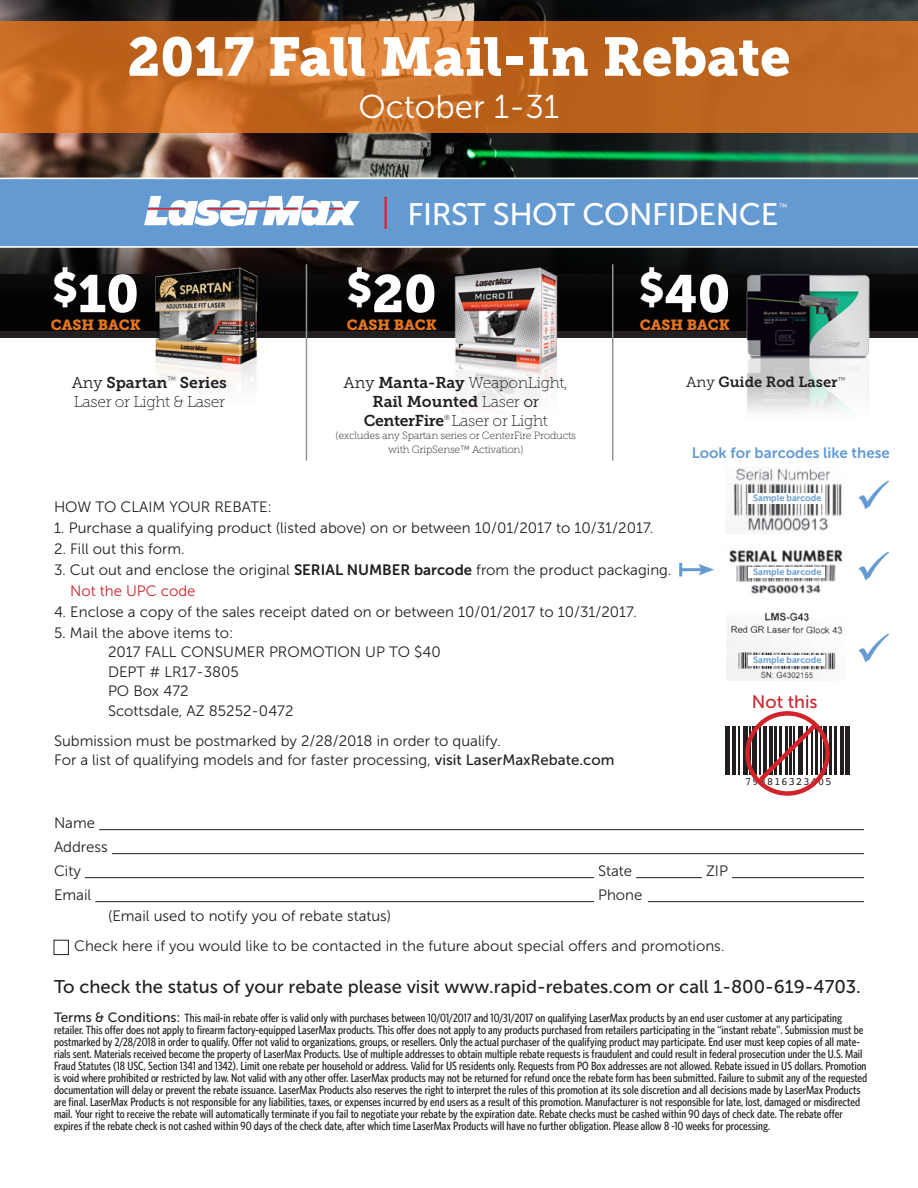
<style>
.page{position:relative;width:918px;height:1188px;background:#fff}
.page>*{position:absolute;margin:0;border:0;box-sizing:border-box;transform-origin:0 0}
.t1{font:54px "Museo Slab 900";color:#fff}
.t2{font:52.2px "Museo Slab 900";color:#fff}
.t3{font:33px "Museo Sans 300";color:#fff}
.t4{font:30.9px "Museo Sans 500";letter-spacing:-.015em;color:#fff}
.t5{font:18.3px "Museo Sans 500";color:#231f20}
.t6{font:18px "Museo Sans 500";color:#d1232a}
.t7{font:15.75px "Museo Slab 100";letter-spacing:-.02em;color:#231f20}
.t8{font:15.75px "Museo Slab 700";color:#231f20}
.t9{font:15px/19.5px "Museo Sans 300";color:#231f20}
.t10{font:15px "Museo Sans 700";color:#649bd2}
.t11{font:14.7px "Museo Slab 900";color:#e5751d}
.t12{font:14.7px "Museo Slab 700";color:#231f20}
.t13{font:500 12px/12px "Whitney Condensed";color:#231f20}
.t14{font:11.1px "Helvetica";letter-spacing:.055em;color:#231f20}
.t15{font:10.5px/13.6px "Museo Slab 100";letter-spacing:-.02em;color:#231f20;text-align:center}
.t16{font:9.15px "Museo Sans 700";color:#649bd2}
.t17{font:9.15px "Museo Sans 300";color:#fff}
.s1{font-family:"Museo Slab 300"}
.s2{font-family:"Museo Slab 700"}
.s3{font-family:"Museo Slab 100"}
.s4{font-family:"Museo Sans 700"}
.s5{color:#d1232a}
.s6{font-family:"Museo Sans 500"}
.s7{font-family:"Museo Sans 500";font-weight:400;font-size:13.5px}
</style>
<div class="page">
<div style="left:0;top:245px;width:918px;height:93px;background:#231f20"></div>
<hr style="left:725px;top:727px;width:2px;height:48px;background:#231f20">
<hr style="left:729px;top:727px;width:1px;height:48px;background:#231f20">
<hr style="left:732px;top:727px;width:4px;height:48px;background:#231f20">
<hr style="left:739px;top:727px;width:1px;height:48px;background:#231f20">
<div style="left:743px;top:727px;width:5px;height:48px;background:#231f20"></div>
<hr style="left:750px;top:727px;width:1px;height:48px;background:#231f20">
<svg style="left:752px;top:727px;width:2px;height:48px"></svg>
<hr style="left:823px;top:727px;width:3px;height:48px;background:#231f20">
<hr style="left:829px;top:727px;width:2px;height:48px;background:#231f20">
<hr style="left:834px;top:727px;width:2px;height:48px;background:#231f20">
<hr style="left:840px;top:727px;width:4px;height:48px;background:#231f20">
<hr style="left:845px;top:727px;width:1px;height:48px;background:#231f20">
<hr style="left:847px;top:727px;width:3px;height:48px;background:#231f20">
<img style="left:0;top:0;width:918px;height:273px">
<svg style="left:0;top:248px;width:917px;height:82px;background:#0e0c0d"></svg>
<svg style="left:0;top:22px;width:918px;height:111px;background:#c46a23"></svg>
<div style="left:0;top:178px;width:918px;height:70px;background:#639ad2"></div>
<svg style="left:144px;top:196px;width:216px;height:31px"></svg>
<hr style="left:384px;top:197px;width:3px;height:32px;background:#ee1d23">
<hr style="left:99px;top:829px;width:765px;height:1px;background:#231f20">
<hr style="left:112px;top:853px;width:752px;height:1px;background:#231f20">
<hr style="left:85px;top:877px;width:509px;height:1px;background:#231f20">
<hr style="left:636px;top:877px;width:66px;height:1px;background:#231f20">
<hr style="left:732px;top:877px;width:132px;height:1px;background:#231f20">
<hr style="left:95px;top:901px;width:499px;height:1px;background:#231f20">
<hr style="left:648px;top:901px;width:216px;height:1px;background:#231f20">
<hr style="left:681px;top:568px;width:23px;height:3px;background:#649bd2">
<svg style="left:679px;top:563px;width:3px;height:13px"></svg>
<svg style="left:698px;top:564px;width:16px;height:12px"></svg>
<div style="left:54px;top:940px;width:15px;height:15px;border:1px solid #231f20"></div>
<img style="left:726px;top:612px;width:118px;height:68px">
<img style="left:725px;top:468px;width:117px;height:66px">
<img style="left:729px;top:549px;width:114px;height:45px">
<div style="left:745px;top:711px;width:85px;height:85px;border:4px solid #d1232a;border-radius:50%"></div>
<div style="left:749px;top:655px;width:76px;height:11px;background:#fff"></div>
<div style="left:749px;top:567px;width:76px;height:11px;background:#fff"></div>
<div style="left:749px;top:493px;width:76px;height:11px;background:#fff"></div>
<hr style="left:306px;top:264px;width:1px;height:197px;background:#939598">
<hr style="left:612px;top:264px;width:1px;height:197px;background:#939598">
<img style="left:443px;top:251px;width:133px;height:159px">
<img style="left:139px;top:252px;width:136px;height:135px">
<img style="left:745px;top:271px;width:126px;height:142px">
<svg style="left:754px;top:718px;width:68px;height:68px"></svg>
<h1 class="t1" style="left:127px;top:26px;width:665px">2017 Fall Mail-In Rebate</h1>
<h3 class="t3" style="left:359px;top:89px;width:202px">October 1-31</h3>
<h2 class="t2" style="left:53px;top:264px;width:88px"><sup>$</sup>10</h2>
<p class="t11" style="left:51px;top:316px;width:91px">CASH BACK</p>
<h3 class="t8" style="left:72px;top:374px;width:157px"><span class="s1">Any</span> Spartan<sup>™</sup> Series</h3>
<h3 class="t7" style="left:74px;top:393px;width:153px">Laser or Light &amp; Laser</h3>
<h3 class="t4" style="left:407px;top:198px;width:373px">FIRST SHOT CONFIDENCE</h3>
<p class="t17" style="left:779px;top:201px;width:10px">™</p>
<h2 class="t2" style="left:347px;top:264px;width:91px"><sup>$</sup>20</h2>
<p class="t11" style="left:347px;top:316px;width:91px">CASH BACK</p>
<h3 class="t7" style="left:344px;top:374px;width:226px"><span class="s1">Any</span> <span class="s2">Manta-Ray</span> WeaponLight,</h3>
<h3 class="t8" style="left:373px;top:393px;width:168px">Rail Mounted <span class="s3">Laser</span> <span class="s1">or</span></h3>
<h3 class="t7" style="left:364px;top:412px;width:186px"><span class="s2">CenterFire</span><sup>®</sup> Laser or Light</h3>
<p class="t15" style="left:336px;top:429px;width:242px">(excludes any Spartan series or CenterFire Products with GripSense™ Activation)</p>
<h2 class="t2" style="left:639px;top:264px;width:93px"><sup>$</sup>40</h2>
<p class="t11" style="left:640px;top:316px;width:91px">CASH BACK</p>
<p class="t12" style="left:686px;top:374px;width:161px"><span class="s1">Any</span> Guide Rod Laser<sup>™</sup></p>
<p class="t10" style="left:692px;top:444px;width:200px">Look for barcodes like these</p>
<p class="t9" style="left:54px;top:497px;width:220px">HOW TO CLAIM YOUR REBATE:</p>
<p class="t9" style="left:54px;top:518px;width:601px">1. Purchase a qualifying product (listed above) on or between 10/01/2017 to 10/31/2017.</p>
<p class="t9" style="left:54px;top:539px;width:132px">2. Fill out this form.</p>
<p class="t9" style="left:70px;top:559px;width:603px;line-height:21px;text-indent:-16px">3. Cut out and enclose the original <span class="s4">SERIAL NUMBER barcode</span> from the product packaging.<br><span class="s5">Not the UPC code</span></p>
<p class="t9" style="left:54px;top:602px;width:584px">4. Enclose a copy of the sales receipt dated on or between 10/01/2017 to 10/31/2017.</p>
<p class="t9" style="left:108px;top:623px;width:334px;text-indent:-54px">5. Mail the above items to:<br>2017 FALL CONSUMER PROMOTION UP TO $40<br>DEPT # LR17-3805<br>PO Box 472<br>Scottsdale, AZ 85252-0472</p>
<p class="t9" style="left:54px;top:731px;width:562px">Submission must be postmarked by 2/28/2018 in order to qualify.<br>For a list of qualifying models and for faster processing, <span class="s6">visit LaserMaxRebate.com</span></p>
<p class="t9" style="left:54px;top:811px;width:55px;line-height:24px">Name<br>Address<br>City</p>
<p class="t9" style="left:598px;top:861px;width:36px">State</p>
<p class="t9" style="left:706px;top:861px;width:23px">ZIP</p>
<p class="t9" style="left:54px;top:885px;width:39px">Email</p>
<p class="t9" style="left:598px;top:885px;width:46px">Phone</p>
<p class="t9" style="left:74px;top:901px;width:652px;line-height:30px;text-indent:34px">(Email used to notify you of rebate status)<br>Check here if you would like to be contacted in the future about special offers and promotions.</p>
<p class="t16" style="left:753px;top:493px;width:70px">Sample barcode</p>
<p class="t16" style="left:753px;top:567px;width:70px">Sample barcode</p>
<p class="t16" style="left:753px;top:655px;width:70px">Sample barcode</p>
<h3 class="t6" style="left:752px;top:692px;width:67px">Not this</h3>
<p class="t14" style="left:745px;top:773px;width:89px">798816323405</p>
<h3 class="t5" style="left:54px;top:977px;width:808px">To check the status of your rebate please visit www.rapid-rebates.com or call 1-800-619-4703.</h3>
<p class="t13" style="left:54px;top:1012px;width:815px"><span class="s7">Terms &amp; Conditions:</span> This mail-in rebate offer is valid only with purchases between 10/01/2017 and 10/31/2017 on qualifying LaserMax products by an end user customer at any participating retailer. This offer does not apply to firearm factory-equipped LaserMax products. This offer does not apply to any products purchased from retailers participating in the “instant rebate”. Submission must be postmarked by 2/28/2018 in order to qualify. Offer not valid to organizations, groups, or resellers. Only the actual purchaser of the qualifying product may participate. End user must keep copies of all mate&shy;rials sent. Materials received become the property of LaserMax Products. Use of multiple addresses to obtain multiple rebate requests is fraudulent and could result in federal prosecution under the U.S. Mail Fraud Statutes (18 USC, Section 1341 and 1342). Limit one rebate per household or address. Valid for US residents only. Requests from PO Box addresses are not allowed. Rebate issued in US dollars. Promotion is void where prohibited or restricted by law. Not valid with any other offer. LaserMax products may not be returned for refund once the rebate form has been submitted. Failure to submit any of the requested documentation will delay or prevent the rebate issuance. LaserMax Products also reserves the right to interpret the rules of this promotion at its sole discretion and all decisions made by LaserMax Products are final. LaserMax Products is not responsible for any liabilities, taxes, or expenses incurred by end users as a result of this promotion. Manufacturer is not responsible for late, lost, damaged or misdirected mail. Your right to receive the rebate will automatically terminate if you fail to negotiate your rebate by the expiration date. Rebate checks must be cashed within 90 days of check date. The rebate offer expires if the rebate check is not cashed within 90 days of the check date, after which time LaserMax Products will have no further obligation. Please allow 8 -10 weeks for processing.</p>
</div>
